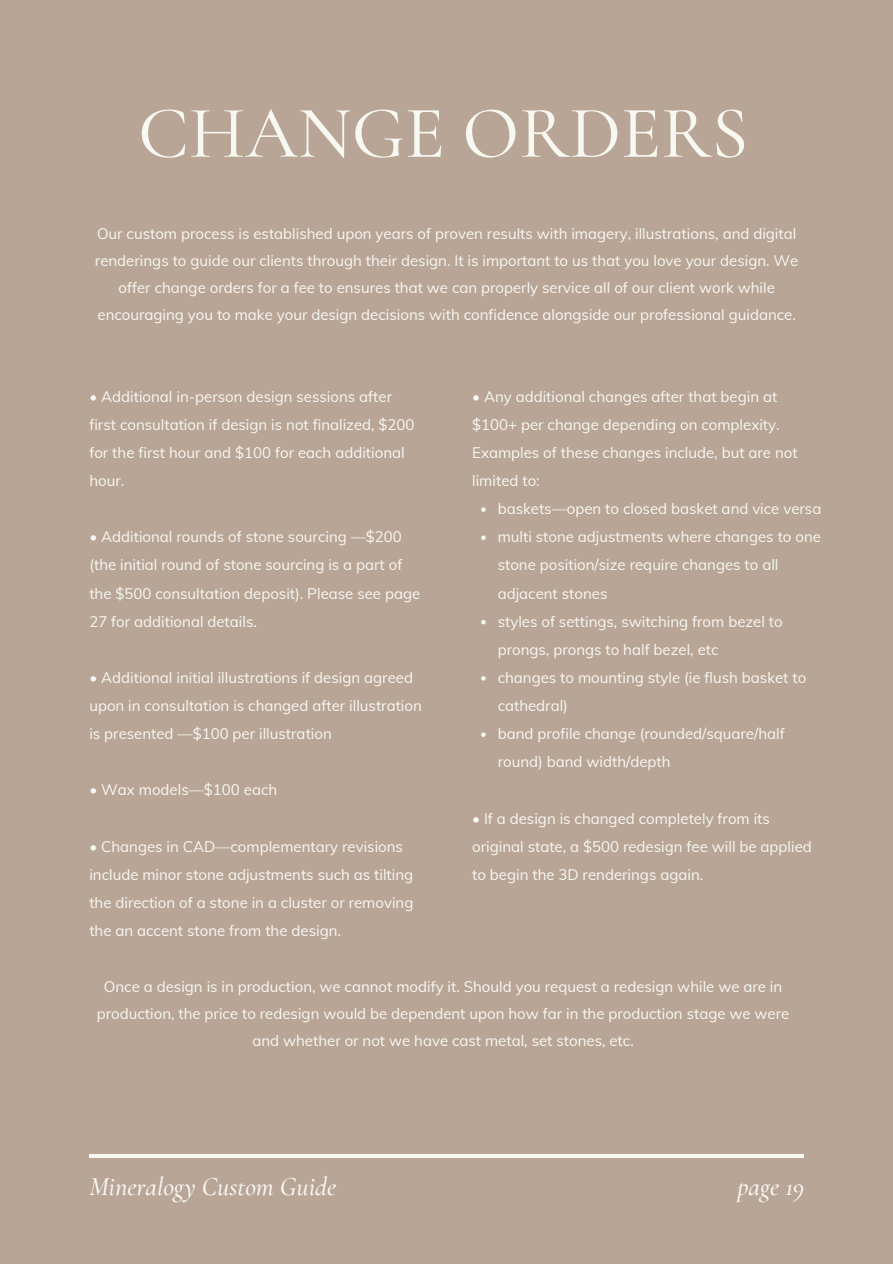
<style>
.page{position:relative;width:893px;height:1264px;background:#fff}
.page>*{position:absolute;margin:0;border:0;box-sizing:border-box;transform-origin:0 0}
.t1{font:500 74.25px "Cormorant Garamond";color:#f8f8f3}
.t2{font:italic 500 26.25px "Cormorant Garamond";color:#f8f8f3}
.t3{font:15px/28.2px "Muli";color:#f8f8f3}
</style>
<div class="page">
<div style="left:0;top:0;width:892px;height:1263px;background:#b8a595"></div>
<hr style="left:89px;top:1154px;width:715px;height:3px;background:#f8f8f3">
<svg style="left:481px;top:507px;width:4px;height:5px"></svg>
<svg style="left:481px;top:535px;width:4px;height:5px"></svg>
<svg style="left:481px;top:620px;width:4px;height:4px"></svg>
<svg style="left:481px;top:676px;width:4px;height:4px"></svg>
<svg style="left:481px;top:732px;width:4px;height:5px"></svg>
<p class="t1" style="left:138px;top:88px;width:611px">CHANGE ORDERS</p>
<p class="t3" style="left:95px;top:220px;width:705px;line-height:27px;text-align:center">Our custom process is established upon years of proven results with imagery, illustrations, and digital renderings to guide our clients through their design. It is important to us that you love your design. We offer change orders for a fee to ensures that we can properly service all of our client work while encouraging you to make your design decisions with confidence alongside our professional guidance.</p>
<p class="t3" style="left:89px;top:382px;width:327px">• Additional in-person design sessions after first consultation if design is not finalized, $200 for the first hour and $100 for each additional hour.</p>
<p class="t3" style="left:89px;top:522px;width:332px">• Additional rounds of stone sourcing —$200 (the initial round of stone sourcing is a part of the $500 consultation deposit). Please see page 27 for additional details.</p>
<p class="t3" style="left:89px;top:663px;width:334px">• Additional initial illustrations if design agreed upon in consultation is changed after illustration is presented —$100 per illustration</p>
<p class="t3" style="left:89px;top:775px;width:189px">• Wax models—$100 each</p>
<p class="t3" style="left:89px;top:832px;width:325px">• Changes in CAD—complementary revisions include minor stone adjustments such as tilting the direction of a stone in a cluster or removing the an accent stone from the design.</p>
<p class="t3" style="left:472px;top:382px;width:327px">• Any additional changes after that begin at $100+ per change depending on complexity.<br>Examples of these changes include, but are not limited to:</p>
<p class="t3" style="left:497px;top:494px;width:325px">baskets—open to closed basket and vice versa</p>
<p class="t3" style="left:497px;top:522px;width:325px">multi stone adjustments where changes to one stone position/size require changes to all adjacent stones</p>
<p class="t3" style="left:497px;top:607px;width:286px">styles of settings, switching from bezel to prongs, prongs to half bezel, etc</p>
<p class="t3" style="left:497px;top:663px;width:310px">changes to mounting style (ie flush basket to cathedral)</p>
<p class="t3" style="left:497px;top:719px;width:288px">band profile change (rounded/square/half round) band width/depth</p>
<p class="t3" style="left:472px;top:803px;width:341px">• If a design is changed completely from its original state, a $500 redesign fee will be applied to begin the 3D renderings again.</p>
<p class="t3" style="left:97px;top:972px;width:694px;line-height:27px;text-align:center">Once a design is in production, we cannot modify it. Should you request a redesign while we are in production, the price to redesign would be dependent upon how far in the production stage we were and whether or not we have cast metal, set stones, etc.</p>
<p class="t2" style="left:89px;top:1170px;width:248px">Mineralogy Custom Guide</p>
<p class="t2" style="left:737px;top:1170px;width:68px">page 19</p>
</div>
